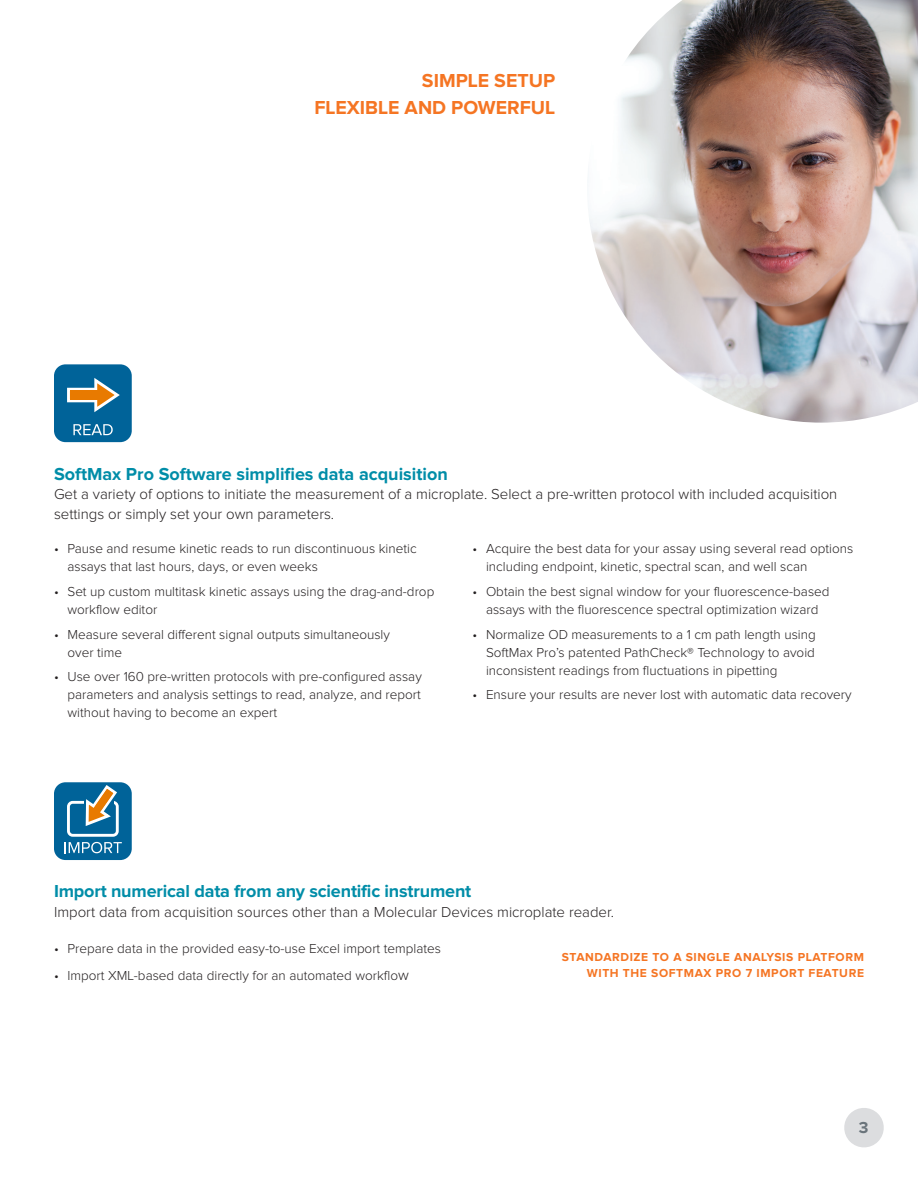
<style>
.page{position:relative;width:918px;height:1188px;background:#fff}
.page>*{position:absolute;margin:0;border:0;box-sizing:border-box;transform-origin:0 0}
.t1{font:700 19.5px "Proxima Nova";color:#f57523}
.t2{font:700 18px "Proxima Nova";letter-spacing:-.01em;color:#008da8}
.t3{font:700 16.5px "Proxima Nova";color:#6a747b}
.t4{font:300 15px/19.5px "Proxima Nova";color:#231f20}
.t5{font:300 13.5px/18px "Proxima Nova";color:#231f20}
.t6{font:700 12px/16.5px "Proxima Nova";letter-spacing:.05em;color:#f57523;text-align:right}
.s1{font-size:15px}
</style>
<div class="page">
<img style="left:589px;top:0;width:329px;height:423px">
<svg style="left:844px;top:1108px;width:40px;height:40px"></svg>
<div style="left:54px;top:364px;width:78px;height:78px;background:#006399;border-radius:11px"></div>
<svg style="left:73px;top:424px;width:40px;height:11px"></svg>
<div style="left:67px;top:388px;width:35px;height:14px;border:3px solid #fff"></div>
<svg style="left:92px;top:378px;width:28px;height:35px"></svg>
<div style="left:70px;top:390px;width:31px;height:10px;background:#e87a00"></div>
<div style="left:54px;top:782px;width:78px;height:78px;background:#006399;border-radius:11px"></div>
<svg style="left:65px;top:842px;width:57px;height:11px"></svg>
<div style="left:67px;top:801px;width:52px;height:36px;border:3px solid #fff;border-radius:4px"></div>
<svg style="left:83px;top:785px;width:36px;height:43px"></svg>
<p class="t1" style="left:422px;top:70px;width:135px">SIMPLE SETUP</p>
<p class="t1" style="left:314px;top:96px;width:242px">FLEXIBLE AND POWERFUL</p>
<p class="t2" style="left:54px;top:463px;width:395px">SoftMax Pro Software simplifies data acquisition</p>
<p class="t4" style="left:54px;top:484px;width:785px">Get a variety of options to initiate the measurement of a microplate. Select a pre-written protocol with included acquisition settings or simply set your own parameters.</p>
<p class="t5" style="left:68px;top:539px;width:351px;text-indent:-14px">• Pause and resume kinetic reads to run discontinuous kinetic assays that last hours, days, or even weeks</p>
<p class="t5" style="left:68px;top:582px;width:368px;text-indent:-14px">• Set up custom multitask kinetic assays using the drag-and-drop workflow editor</p>
<p class="t5" style="left:68px;top:625px;width:324px;text-indent:-14px">• Measure several different signal outputs simultaneously over time</p>
<p class="t5" style="left:68px;top:668px;width:356px;text-align:justify;text-indent:-14px">• Use over 160 pre-written protocols with pre-configured assay parameters and analysis settings to read, analyze, and report without having to become an expert</p>
<p class="t5" style="left:486px;top:539px;width:369px;text-indent:-14px">• Acquire the best data for your assay using several read options including endpoint, kinetic, spectral scan, and well scan</p>
<p class="t5" style="left:472px;top:582px;width:359px;text-align:center">• Obtain the best signal window for your fluorescence-based assays with the fluorescence spectral optimization wizard</p>
<p class="t5" style="left:486px;top:625px;width:331px;text-align:justify;text-indent:-14px">• Normalize OD measurements to a 1 cm path length using SoftMax Pro’s patented PathCheck® Technology to avoid inconsistent readings from fluctuations in pipetting</p>
<p class="t5" style="left:472px;top:686px;width:381px">• Ensure your results are never lost with automatic data recovery</p>
<p class="t2" style="left:54px;top:881px;width:419px">Import numerical data from any scientific instrument</p>
<p class="t4" style="left:54px;top:902px;width:561px">Import data from acquisition sources other than a Molecular Devices microplate reader.</p>
<p class="t5" style="left:54px;top:940px;width:389px">• Prepare data in the provided easy-to-use Excel import templates</p>
<p class="t5" style="left:54px;top:966px;width:356px">• Import XML-based data directly for an automated workflo<span class="s1">w</span></p>
<p class="t6" style="left:562px;top:948px;width:304px">STANDARDIZE TO A SINGLE ANALYSIS PLATFORM<br>WITH THE SOFTMAX PRO 7 IMPORT FEATURE</p>
<p class="t3" style="left:859px;top:1119px;width:11px">3</p>
</div>
